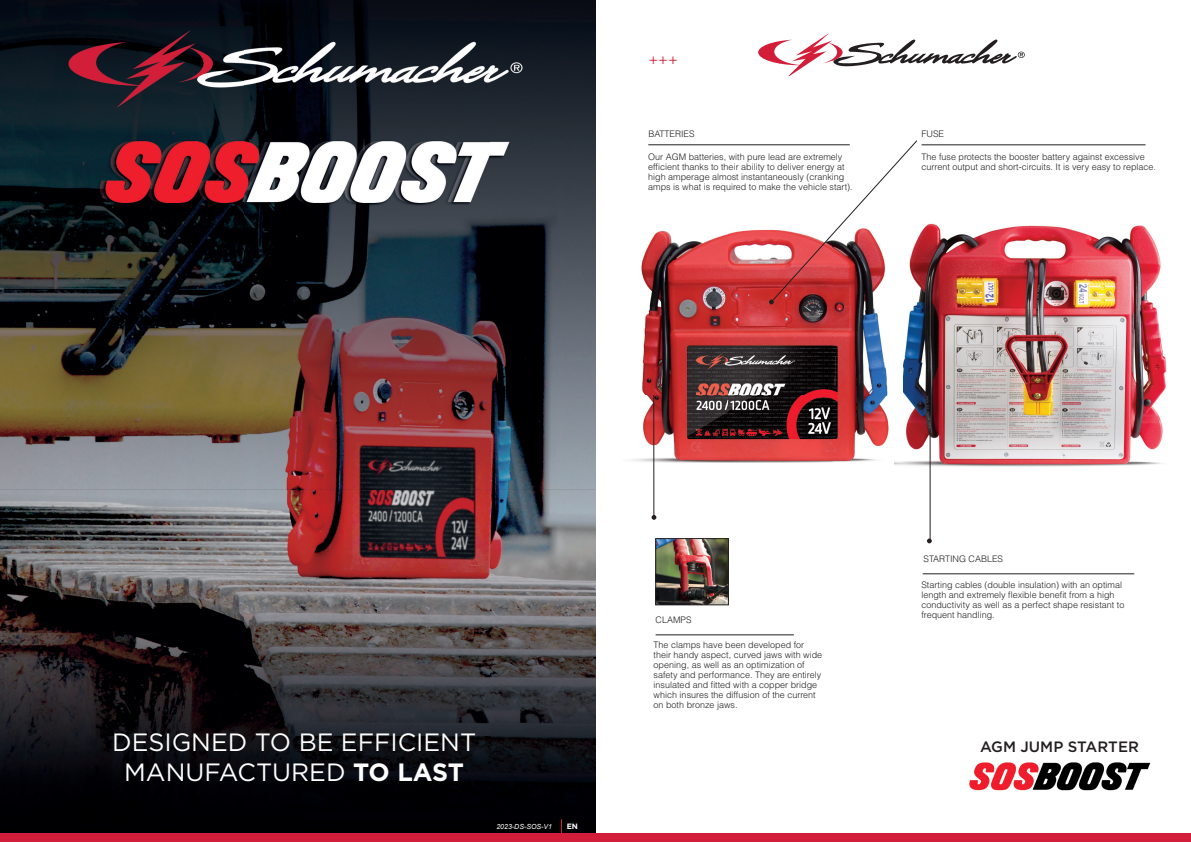
<style>
.page{position:relative;width:1191px;height:842px;background:#fff}
.page>*{position:absolute;margin:0;border:0;box-sizing:border-box;transform-origin:0 0}
.t1{font:25px/30px "Gotham";color:#fff;text-align:center}
.t2{font:500 15px "Gotham";color:#231f20}
.t3{font:300 15px "Helvetica LT Std";color:#d21e39}
.t4{font:300 9px/10px "Helvetica LT Std";color:#231f20}
.t5{font:700 7.7px "Gotham";color:#fff}
.t6{font:italic 7px "Arial";color:#fff}
.s1{font-weight:700}
</style>
<div class="page">
<img style="left:0;top:0;width:595px;height:833px">
<img style="left:632px;top:230px;width:200px;height:267px">
<img style="left:832px;top:304px;width:56px;height:92px">
<img style="left:832px;top:396px;width:57px;height:66px">
<img style="left:902px;top:223px;width:265px;height:255px">
<hr style="left:921px;top:145px;width:224px;height:1px;background:#231f20">
<hr style="left:922px;top:574px;width:212px;height:1px;background:#231f20">
<hr style="left:648px;top:145px;width:201px;height:1px;background:#231f20">
<hr style="left:655px;top:635px;width:139px;height:1px;background:#231f20">
<hr style="left:653px;top:395px;width:1px;height:122px;background:#231f20">
<img style="left:657px;top:540px;width:69px;height:63px">
<div style="left:655px;top:538px;width:73px;height:67px;border:1px solid #231f20"></div>
<svg style="left:651px;top:515px;width:5px;height:5px"></svg>
<svg style="left:769px;top:140px;width:148px;height:164px"></svg>
<svg style="left:927px;top:538px;width:4px;height:5px"></svg>
<hr style="left:930px;top:429px;width:1px;height:112px;background:#231f20">
<img style="left:969px;top:762px;width:182px;height:29px">
<svg style="left:758px;top:33px;width:266px;height:43px"></svg>
<svg style="left:561px;top:819px;width:1px;height:14px"></svg>
<div style="left:0;top:833px;width:1191px;height:9px;background:#d21e3a"></div>
<h2 class="t3" style="left:648px;top:49px;width:31px">+++</h2>
<p class="t4" style="left:648px;top:128px;width:48px">BATTERIES</p>
<p class="t4" style="left:921px;top:129px;width:24px">FUSE</p>
<p class="t4" style="left:648px;top:152px;width:206px">Our AGM batteries, with pure lead are extremely efficient thanks to their ability to deliver energy at high amperage almost instantaneously (cranking amps is what is required to make the vehicle start).</p>
<p class="t4" style="left:921px;top:152px;width:236px">The fuse protects the booster battery against excessive current output and short-circuits. It is very easy to replace.</p>
<h1 class="t1" style="left:112px;top:727px;width:366px">DESIGNED TO BE EFFICIENT<br>MANUFACTURED <span class="s1">TO LAST</span></h1>
<p class="t6" style="left:496px;top:822px;width:57px">2023-DS-SOS-V1</p>
<p class="t5" style="left:566px;top:821px;width:13px">EN</p>
<p class="t4" style="left:655px;top:614px;width:37px">CLAMPS</p>
<p class="t4" style="left:653px;top:640px;width:170px">The clamps have been developed for their handy aspect, curved jaws with wide opening, as well as an optimization of safety and performance. They are entirely insulated and fitted with a copper bridge which insures the diffusion of the current on both bronze jaws.</p>
<p class="t4" style="left:923px;top:553px;width:81px">STARTING CABLES</p>
<p class="t4" style="left:921px;top:579px;width:205px">Starting cables (double insulation) with an optimal length and extremely flexible benefit from a high conductivity as well as a perfect shape resistant to frequent handling.</p>
<h2 class="t2" style="left:980px;top:737px;width:160px">AGM JUMP STARTER</h2>
</div>
